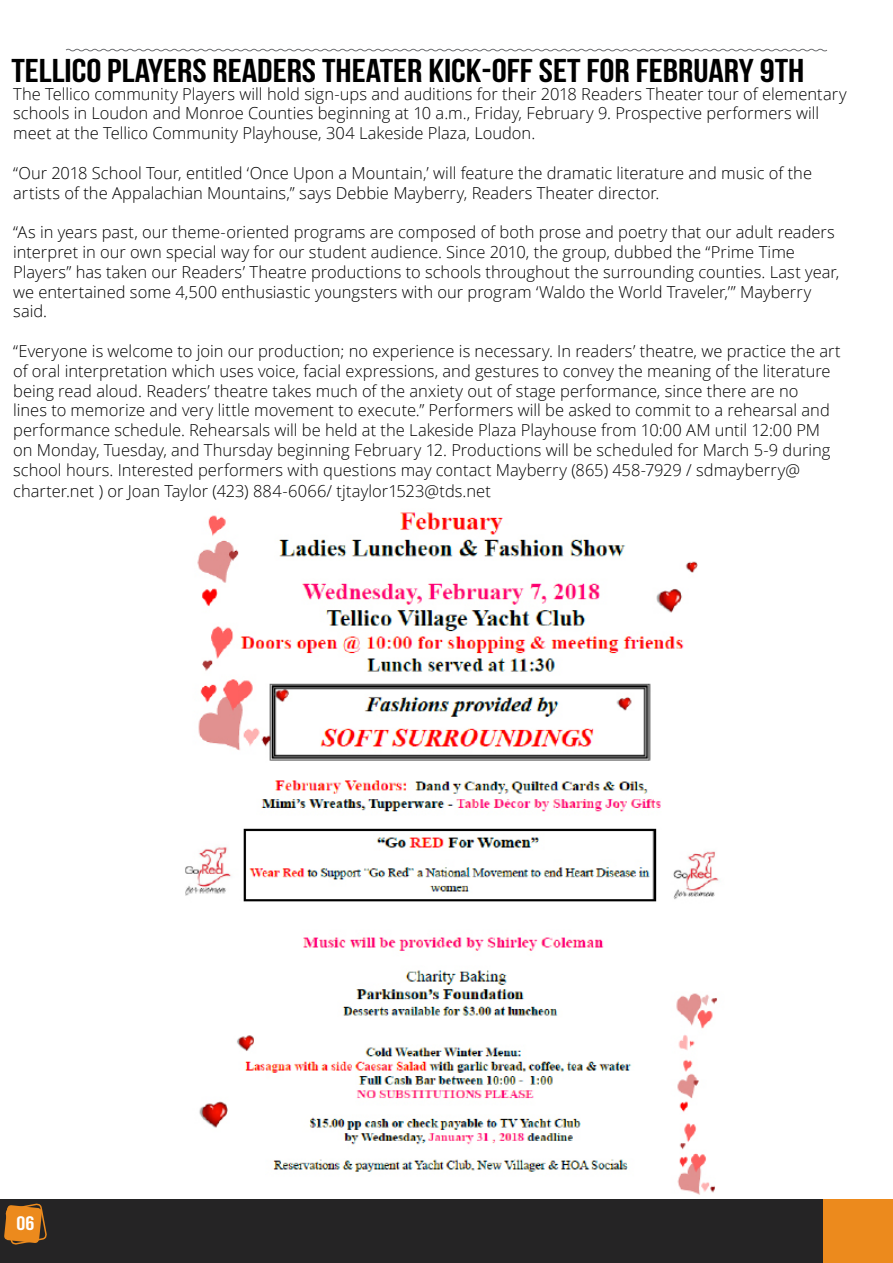
<style>
.page{position:relative;width:893px;height:1263px;background:#fff}
.page>*{position:absolute;margin:0;border:0;box-sizing:border-box;transform-origin:0 0}
.t1{font:700 33px "Bebas Neue";color:#000;scale:1.15 1}
.t2{font:700 19.5px "Bebas Neue";color:#fff;scale:1.15 1}
.t3{font:300 16.5px/19.8px "Open Sans";color:#000}
</style>
<div class="page">
<svg style="left:65px;top:48px;width:763px;height:4px"></svg>
<div style="left:0;top:1199px;width:893px;height:64px;background:#252425"></div>
<svg style="left:4px;top:1203px;width:43px;height:42px"></svg>
<div style="left:823px;top:1199px;width:70px;height:64px;background:#ec8a1d"></div>
<img style="left:185px;top:512px;width:534px;height:683px">
<h1 class="t1" style="left:11px;top:53px;width:691px">TELLICO PLAYERS READERS THEATER KICK-OFF SET FOR FEBRUARY 9TH</h1>
<p class="t3" style="left:13px;top:83px;width:835px">The Tellico community Players will hold sign-ups and auditions for their 2018 Readers Theater tour of elementary schools in Loudon and Monroe Counties beginning at 10 a.m., Friday, February 9. Prospective performers will meet at the Tellico Community Playhouse, 304 Lakeside Plaza, Loudon.</p>
<p class="t3" style="left:13px;top:162px;width:800px">“Our 2018 School Tour, entitled ‘Once Upon a Mountain,’ will feature the dramatic literature and music of the artists of the Appalachian Mountains,” says Debbie Mayberry, Readers Theater director.</p>
<p class="t3" style="left:13px;top:222px;width:828px">“As in years past, our theme-oriented programs are composed of both prose and poetry that our adult readers interpret in our own special way for our student audience. Since 2010, the group, dubbed the “Prime Time Players” has taken our Readers’ Theatre productions to schools throughout the surrounding counties. Last year, we entertained some 4,500 enthusiastic youngsters with our program ‘Waldo the World Traveler,’” Mayberry said.</p>
<p class="t3" style="left:13px;top:341px;width:829px">“Everyone is welcome to join our production; no experience is necessary. In readers’ theatre, we practice the art of oral interpretation which uses voice, facial expressions, and gestures to convey the meaning of the literature being read aloud. Readers’ theatre takes much of the anxiety out of stage performance, since there are no<br>lines to memorize and very little movement to execute.” Performers will be asked to commit to a rehearsal and performance schedule. Rehearsals will be held at the Lakeside Plaza Playhouse from 10:00 AM until 12:00 PM on Monday, Tuesday, and Thursday beginning February 12. Productions will be scheduled for March 5-9 during school hours. Interested performers with questions may contact Mayberry (865) 458-7929 / sdmayberry@</p>
<p class="t3" style="left:13px;top:481px;width:479px">charter.net ) or Joan Taylor (423) 884-6066/ tjtaylor1523@tds.net</p>
<p class="t2" style="left:17px;top:1212px;width:17px">06</p>
</div>
